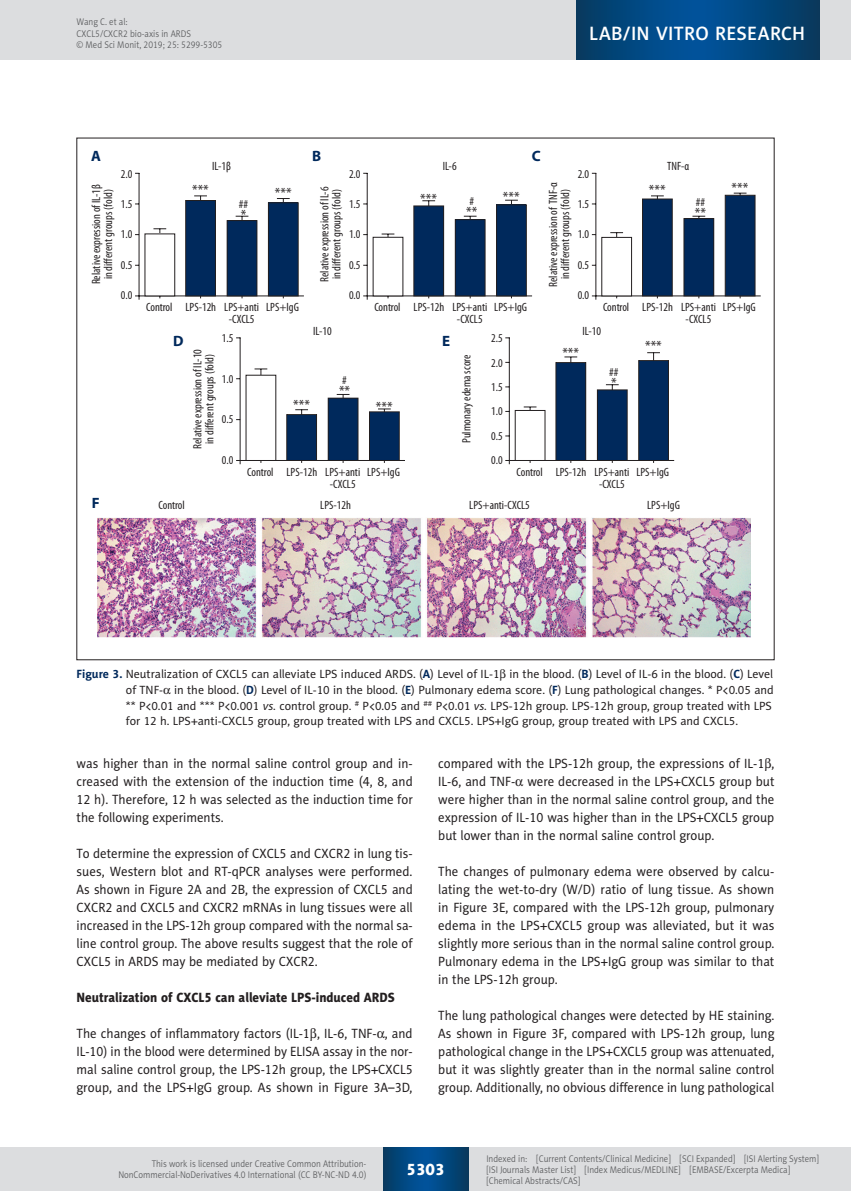
<style>
.page{position:relative;width:851px;height:1191px;background:#fff}
.page>*{position:absolute;margin:0;border:0;box-sizing:border-box;transform-origin:0 0}
.t1{font:19.5px "Naomi Sans EFN Medium";letter-spacing:.01em;color:#fff}
.t2{font:16.5px "Naomi Sans EFN Heavy";color:#fff}
.t3{font:condensed 15px "Myriad Pro";color:#231f20}
.t4{font:700 15px "Myriad Pro";color:#00295c}
.MSM_Body{font:13.5px/18px "Naomi Sans EFN";color:#231f20;text-align:justify;scale:.95 1}
.MSM_Headline_2{font:13.5px "Naomi Sans EFN Heavy";color:#231f20;scale:.95 1}
.t5{font:condensed 12px/12px "Myriad Pro";color:#231f20;text-align:center}
.MSM_Rycina_tytul{font:12px/15.8px "Naomi Sans EFN";color:#231f20}
.t6{font:9.75px/11.2px "Naomi Sans EFN Light";color:#57585a;scale:.9 1}
.s1{font-weight:700;color:#00295c}
.s2{font-family:"Standard Sym L"}
.s3{font-style:italic}
</style>
<div class="page">
<img style="left:97px;top:517px;width:653px;height:121px">
<hr style="left:139px;top:173px;width:1px;height:127px;background:#231f20">
<svg style="left:135px;top:195px;width:155px;height:104px"></svg>
<svg style="left:235px;top:202px;width:69px;height:263px"></svg>
<svg style="left:245px;top:337px;width:429px;height:128px"></svg>
<svg style="left:362px;top:172px;width:307px;height:289px"></svg>
<div style="left:0;top:1148px;width:850px;height:43px;background:#dcdddf"></div>
<svg style="left:383px;top:1147px;width:85px;height:43px"></svg>
<div style="left:0;top:0;width:850px;height:60px;background:#dcdddf"></div>
<svg style="left:576px;top:0;width:243px;height:60px"></svg>
<svg style="left:372px;top:172px;width:388px;height:128px"></svg>
<p class="t6" style="left:77px;top:16px;width:163px">Wang C. et al:<br>CXCL5/CXCR2 bio-axis in ARDS<br>© Med Sci Monit, 2019; 25: 5299-5305</p>
<h1 class="t1" style="left:589px;top:22px;width:217px">LAB/IN VITRO RESEARCH</h1>
<p class="t4" style="left:91px;top:147px;width:11px">A</p>
<p class="t5" style="left:121px;top:167px;width:13px">2.0</p>
<p class="t5" style="left:121px;top:198px;width:13px">1.5</p>
<p class="t5" style="left:121px;top:228px;width:13px">1.0</p>
<p class="t5" style="left:121px;top:259px;width:13px">0.5</p>
<p class="t5" style="left:121px;top:289px;width:13px">0.0</p>
<p class="t5" style="left:90px;top:284px;width:102px;rotate:-90deg">Relative expression of IL-1β in di erent groups (fold)</p>
<p class="t4" style="left:92px;top:493px;width:9px">F</p>
<p class="t5" style="left:212px;top:160px;width:20px">IL-1β</p>
<p class="t3" style="left:192px;top:181px;width:18px">***</p>
<p class="t5" style="left:239px;top:198px;width:11px">##</p>
<p class="t3" style="left:241px;top:206px;width:7px">*</p>
<p class="t3" style="left:275px;top:184px;width:18px">***</p>
<p class="t4" style="left:312px;top:147px;width:11px">B</p>
<p class="t5" style="left:349px;top:167px;width:13px">2.0</p>
<p class="t5" style="left:349px;top:198px;width:13px">1.5</p>
<p class="t5" style="left:349px;top:228px;width:13px">1.0</p>
<p class="t5" style="left:349px;top:259px;width:13px">0.5</p>
<p class="t5" style="left:349px;top:289px;width:13px">0.0</p>
<p class="t5" style="left:318px;top:282px;width:97px;text-align:left;rotate:-90deg">Relative expression of IL-6 in di erent groups (fold)</p>
<p class="t5" style="left:442px;top:160px;width:15px">IL-6</p>
<p class="t3" style="left:420px;top:190px;width:18px">***</p>
<p class="t3" style="left:503px;top:188px;width:18px">***</p>
<p class="t5" style="left:469px;top:195px;width:6px">#</p>
<p class="t3" style="left:466px;top:203px;width:13px">**</p>
<p class="t4" style="left:531px;top:147px;width:10px">C</p>
<p class="t5" style="left:146px;top:301px;width:71px">Control LPS-12h</p>
<p class="t5" style="left:224px;top:301px;width:36px">LPS+anti -CXCL5</p>
<p class="t5" style="left:266px;top:301px;width:34px">LPS+IgG</p>
<p class="t5" style="left:374px;top:301px;width:71px">Control LPS-12h</p>
<p class="t5" style="left:452px;top:301px;width:36px">LPS+anti -CXCL5</p>
<p class="t5" style="left:494px;top:301px;width:34px">LPS+IgG</p>
<p class="t4" style="left:173px;top:331px;width:12px">D</p>
<p class="t5" style="left:222px;top:332px;width:13px">1.5</p>
<p class="t5" style="left:222px;top:372px;width:13px">1.0</p>
<p class="t5" style="left:222px;top:413px;width:13px">0.5</p>
<p class="t5" style="left:222px;top:453px;width:13px">0.0</p>
<p class="t5" style="left:191px;top:449px;width:101px;rotate:-90deg">Relative expression of IL-10 in di erent groups (fold)</p>
<p class="t5" style="left:313px;top:324px;width:20px">IL-10</p>
<p class="t5" style="left:342px;top:374px;width:6px">#</p>
<p class="t3" style="left:339px;top:382px;width:13px">**</p>
<p class="t3" style="left:293px;top:396px;width:18px">***</p>
<p class="t3" style="left:376px;top:397px;width:18px">***</p>
<p class="t4" style="left:442px;top:331px;width:10px">E</p>
<p class="t5" style="left:460px;top:443px;width:90px;rotate:-90deg">Pulmonary edema score</p>
<p class="t5" style="left:491px;top:326px;width:13px;line-height:24.3px;text-align:justify">2.5<br>2.0<br>1.5<br>1.0<br>0.5<br>0.0</p>
<p class="t5" style="left:577px;top:167px;width:13px">2.0</p>
<p class="t5" style="left:577px;top:198px;width:13px">1.5</p>
<p class="t5" style="left:577px;top:228px;width:13px">1.0</p>
<p class="t5" style="left:577px;top:259px;width:13px">0.5</p>
<p class="t5" style="left:577px;top:289px;width:13px">0.0</p>
<p class="t5" style="left:547px;top:287px;width:106px;rotate:-90deg">Relative expression of TNF-α in di erent groups (fold)</p>
<p class="t5" style="left:667px;top:160px;width:24px">TNF-α</p>
<p class="t3" style="left:648px;top:181px;width:18px">***</p>
<p class="t3" style="left:731px;top:179px;width:18px">***</p>
<p class="t5" style="left:695px;top:196px;width:11px">##</p>
<p class="t3" style="left:694px;top:204px;width:13px">**</p>
<p class="t5" style="left:603px;top:301px;width:71px">Control LPS-12h</p>
<p class="t5" style="left:681px;top:301px;width:36px">LPS+anti -CXCL5</p>
<p class="t5" style="left:722px;top:301px;width:34px">LPS+IgG</p>
<p class="t5" style="left:582px;top:324px;width:20px">IL-10</p>
<p class="t3" style="left:562px;top:344px;width:18px">***</p>
<p class="t5" style="left:609px;top:366px;width:11px">##</p>
<p class="t3" style="left:611px;top:374px;width:7px">*</p>
<p class="t3" style="left:645px;top:337px;width:18px">***</p>
<p class="t5" style="left:247px;top:465px;width:71px">Control LPS-12h</p>
<p class="t5" style="left:325px;top:465px;width:36px">LPS+anti -CXCL5</p>
<p class="t5" style="left:367px;top:465px;width:34px">LPS+IgG</p>
<p class="t5" style="left:516px;top:465px;width:71px">Control LPS-12h</p>
<p class="t5" style="left:594px;top:465px;width:36px">LPS+anti -CXCL5</p>
<p class="t5" style="left:636px;top:465px;width:34px">LPS+IgG</p>
<p class="t5" style="left:158px;top:498px;width:28px">Control</p>
<p class="t5" style="left:320px;top:498px;width:32px">LPS-12h</p>
<p class="t5" style="left:469px;top:498px;width:62px">LPS+anti-CXCL5</p>
<p class="t5" style="left:647px;top:498px;width:34px">LPS+IgG</p>
<p class="MSM_Rycina_tytul" style="left:126px;top:666px;width:649px;text-indent:-49px"><span class="s1">Figure 3.</span> Neutralization of CXCL5 can alleviate LPS induced ARDS. (<span class="s1">A</span>) Level of IL-1<span class="s2">b</span> in the blood. (<span class="s1">B</span>) Level of IL-6 in the blood. (<span class="s1">C</span>) Level of TNF-<span class="s2">a</span> in the blood. (<span class="s1">D</span>) Level of IL-10 in the blood. (<span class="s1">E</span>) Pulmonary edema score. (<span class="s1">F</span>) Lung pathological changes. * P&lt;0.05 and ** P&lt;0.01 and *** P&lt;0.001 <span class="s3">vs.</span> control group. <sup>#</sup> P&lt;0.05 and <sup>##</sup> P&lt;0.01 <span class="s3">vs.</span> LPS-12h group. LPS-12h group, group treated with LPS for 12 h. LPS+anti-CXCL5 group, group treated with LPS and CXCL5. LPS+IgG group, group treated with LPS and CXCL5.</p>
<p class="MSM_Body" style="left:77px;top:754px;width:355px">was higher than in the normal saline control group and in&shy;creased with the extension of the induction time (4, 8, and 12 h). Therefore, 12 h was selected as the induction time for the following experiments.</p>
<p class="MSM_Body" style="left:77px;top:844px;width:355px">To determine the expression of CXCL5 and CXCR2 in lung tis&shy;sues, Western blot and RT-qPCR analyses were performed.<br>As shown in Figure 2A and 2B, the expression of CXCL5 and CXCR2 and CXCL5 and CXCR2 mRNAs in lung tissues were all increased in the LPS-12h group compared with the normal sa&shy;line control group. The above results suggest that the role of CXCL5 in ARDS may be mediated by CXCR2.</p>
<p class="MSM_Headline_2" style="left:77px;top:989px;width:336px">Neutralization of CXCL5 can alleviate LPS-induced ARDS</p>
<p class="MSM_Body" style="left:77px;top:1024px;width:355px">The changes of inflammatory factors (IL-1<span class="s2">b</span>, IL-6, TNF-<span class="s2">a</span>, and IL-10) in the blood were determined by ELISA assay in the nor&shy;mal saline control group, the LPS-12h group, the LPS+CXCL5 group, and the LPS+IgG group. As shown in Figure 3A–3D,</p>
<p class="MSM_Body" style="left:438px;top:754px;width:355px">compared with the LPS-12h group, the expressions of IL-1<span class="s2">b</span>, IL-6, and TNF-<span class="s2">a</span> were decreased in the LPS+CXCL5 group but were higher than in the normal saline control group, and the expression of IL-10 was higher than in the LPS+CXCL5 group but lower than in the normal saline control group.</p>
<p class="MSM_Body" style="left:438px;top:862px;width:355px">The changes of pulmonary edema were observed by calcu&shy;lating the wet-to-dry (W/D) ratio of lung tissue. As shown in Figure 3E, compared with the LPS-12h group, pulmonary edema in the LPS+CXCL5 group was alleviated, but it was slightly more serious than in the normal saline control group.<br>Pulmonary edema in the LPS+IgG group was similar to that in the LPS-12h group.</p>
<p class="MSM_Body" style="left:438px;top:1006px;width:355px">The lung pathological changes were detected by HE staining.<br>As shown in Figure 3F, compared with LPS-12h group, lung pathological change in the LPS+CXCL5 group was attenuated, but it was slightly greater than in the normal saline control group. Additionally, no obvious difference in lung pathological</p>
<p class="t6" style="left:118px;top:1158px;width:277px;text-align:right">This work is licensed under Creative Common Attribution-<br>NonCommercial-NoDerivatives 4.0 International (CC BY-NC-ND 4.0)</p>
<p class="t2" style="left:406px;top:1159px;width:40px">5303</p>
<p class="t6" style="left:486px;top:1152px;width:371px">Indexed in: [Current Contents/Clinical Medicine] [SCI Expanded] [ISI Alerting System] [ISI Journals Master List] [Index Medicus/MEDLINE] [EMBASE/Excerpta Medica] [Chemical Abstracts/CAS]</p>
</div>
